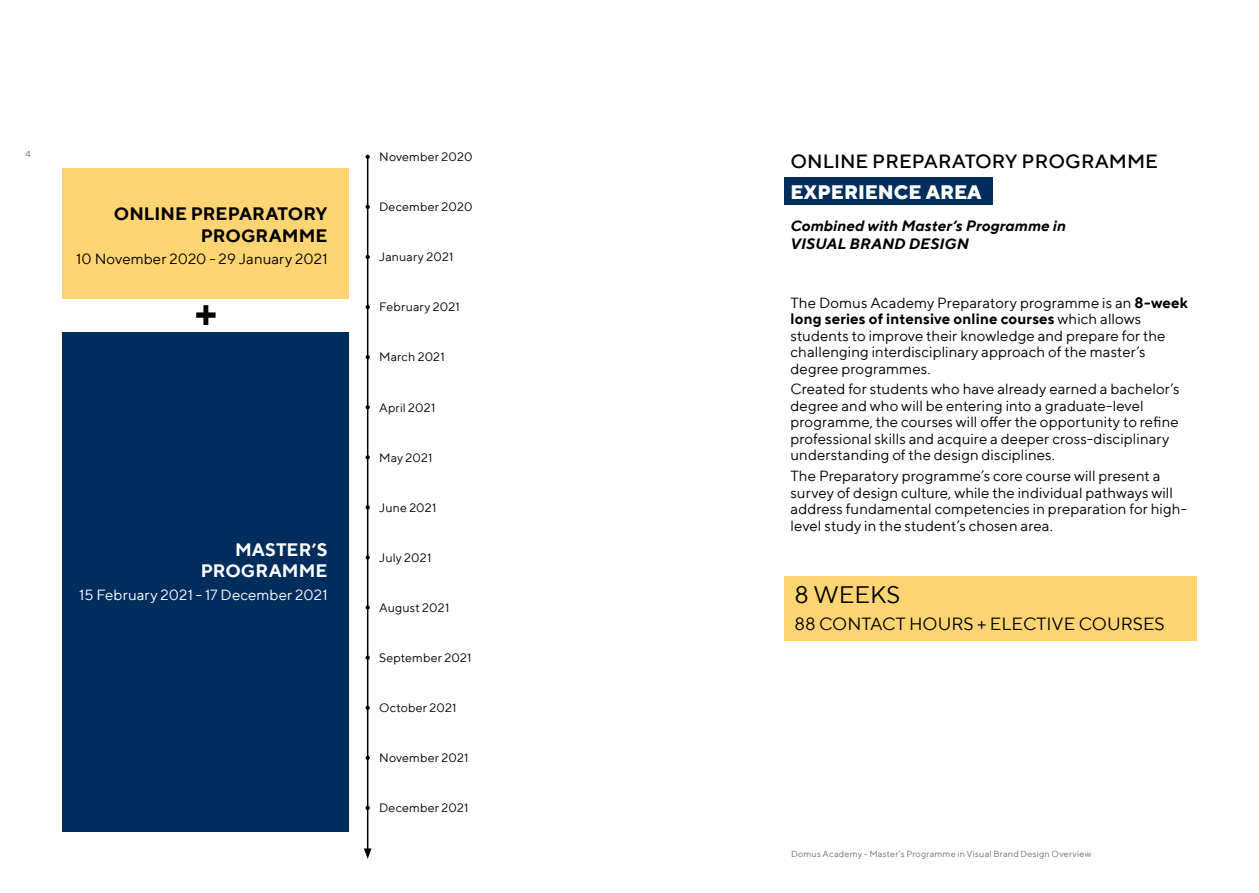
<style>
.page{position:relative;width:1259px;height:893px;background:#fff}
.page>*{position:absolute;margin:0;border:0;box-sizing:border-box;transform-origin:0 0}
.t1{font:24.45px "TT Norms";color:#000}
.t2{font:500 19.5px "TT Norms";color:#000}
.t3{font:800 19.5px "TT Norms";color:#fff}
.t4{font:18px "TT Norms";color:#000}
.t5{font:700 18px/21.6px "TT Norms";color:#000;text-align:right}
.t6{font:700 18px/21.6px "TT Norms";letter-spacing:.005em;color:#fff;text-align:right}
.t7{font:15px/16.5px "TT Norms";letter-spacing:.005em;color:#000}
.t8{font:italic 700 15px/18px "TT Norms";letter-spacing:.005em;color:#000}
.t9{font:15px "TT Norms";letter-spacing:.005em;color:#fff}
.t10{font:12.45px "TT Norms";letter-spacing:.015em;color:#000}
.t11{font:9px "TT Norms";letter-spacing:.025em;color:#6d6e71}
.s1{font-weight:700}
</style>
<div class="page">
<div style="left:63px;top:168px;width:286px;height:130px;background:#ffd573"></div>
<div style="left:63px;top:332px;width:286px;height:499px;background:#002d5b"></div>
<div style="left:784px;top:178px;width:208px;height:27px;background:#002d5b"></div>
<div style="left:784px;top:576px;width:412px;height:64px;background:#ffd573"></div>
<svg style="left:196px;top:305px;width:20px;height:20px"></svg>
<svg style="left:365px;top:155px;width:5px;height:4px"></svg>
<svg style="left:365px;top:205px;width:5px;height:4px"></svg>
<svg style="left:365px;top:255px;width:5px;height:4px"></svg>
<svg style="left:365px;top:305px;width:5px;height:4px"></svg>
<svg style="left:365px;top:355px;width:5px;height:4px"></svg>
<svg style="left:365px;top:405px;width:5px;height:4px"></svg>
<svg style="left:365px;top:455px;width:5px;height:4px"></svg>
<svg style="left:365px;top:505px;width:5px;height:4px"></svg>
<svg style="left:365px;top:555px;width:5px;height:5px"></svg>
<svg style="left:365px;top:605px;width:5px;height:5px"></svg>
<svg style="left:365px;top:655px;width:5px;height:5px"></svg>
<svg style="left:365px;top:706px;width:5px;height:4px"></svg>
<svg style="left:365px;top:756px;width:5px;height:4px"></svg>
<svg style="left:365px;top:806px;width:5px;height:4px"></svg>
<hr style="left:367px;top:156px;width:1px;height:695px;background:#000">
<svg style="left:364px;top:848px;width:7px;height:11px"></svg>
<p class="t11" style="left:26px;top:149px;width:7px">4</p>
<p class="t5" style="left:114px;top:202px;width:215px">ONLINE PREPARATORY<br>PROGRAMME</p>
<p class="t7" style="left:76px;top:250px;width:253px">10 November 2020 - 29 January 2021</p>
<p class="t6" style="left:201px;top:538px;width:128px">MASTER’S<br>PROGRAMME</p>
<p class="t9" style="left:79px;top:586px;width:250px">15 February 2021 - 17 December 2021</p>
<p class="t10" style="left:379px;top:149px;width:95px">November 2020</p>
<p class="t10" style="left:379px;top:199px;width:95px">December 2020</p>
<p class="t10" style="left:379px;top:249px;width:76px">January 2021</p>
<p class="t10" style="left:379px;top:299px;width:82px">February 2021</p>
<p class="t10" style="left:379px;top:349px;width:67px">March 2021</p>
<p class="t10" style="left:379px;top:400px;width:58px">April 2021</p>
<p class="t10" style="left:379px;top:450px;width:55px">May 2021</p>
<p class="t10" style="left:379px;top:500px;width:59px">June 2021</p>
<p class="t10" style="left:379px;top:550px;width:54px">July 2021</p>
<p class="t10" style="left:379px;top:600px;width:72px">August 2021</p>
<p class="t10" style="left:379px;top:650px;width:94px">September 2021</p>
<p class="t10" style="left:379px;top:700px;width:79px">October 2021</p>
<p class="t10" style="left:379px;top:750px;width:91px">November 2021</p>
<p class="t10" style="left:379px;top:800px;width:91px">December 2021</p>
<h2 class="t2" style="left:790px;top:149px;width:369px">ONLINE PREPARATORY PROGRAMME</h2>
<h2 class="t3" style="left:790px;top:179px;width:193px">EXPERIENCE AREA</h2>
<p class="t8" style="left:790px;top:216px;width:277px">Combined with Master’s Programme in<br>VISUAL BRAND DESIGN</p>
<p class="t7" style="left:790px;top:294px;width:399px">The Domus Academy Preparatory programme is an <span class="s1">8-week long series of intensive online courses</span> which allows students to improve their knowledge and prepare for the challenging interdisciplinary approach of the master’s degree programmes.</p>
<p class="t7" style="left:790px;top:381px;width:391px">Created for students who have already earned a bachelor’s degree and who will be entering into a graduate-level programme, the courses will offer the opportunity to refine professional skills and acquire a deeper cross-disciplinary understanding of the design disciplines.</p>
<p class="t7" style="left:790px;top:467px;width:398px">The Preparatory programme’s core course will present a survey of design culture, while the individual pathways will address fundamental competencies in preparation for high&shy;level study in the student’s chosen area.</p>
<h1 class="t1" style="left:794px;top:580px;width:107px">8 WEEKS</h1>
<p class="t4" style="left:794px;top:613px;width:372px">88 CONTACT HOURS + ELECTIVE COURSES</p>
<p class="t11" style="left:791px;top:848px;width:302px">Domus Academy - Master’s Programme in Visual Brand Design Overview</p>
</div>
